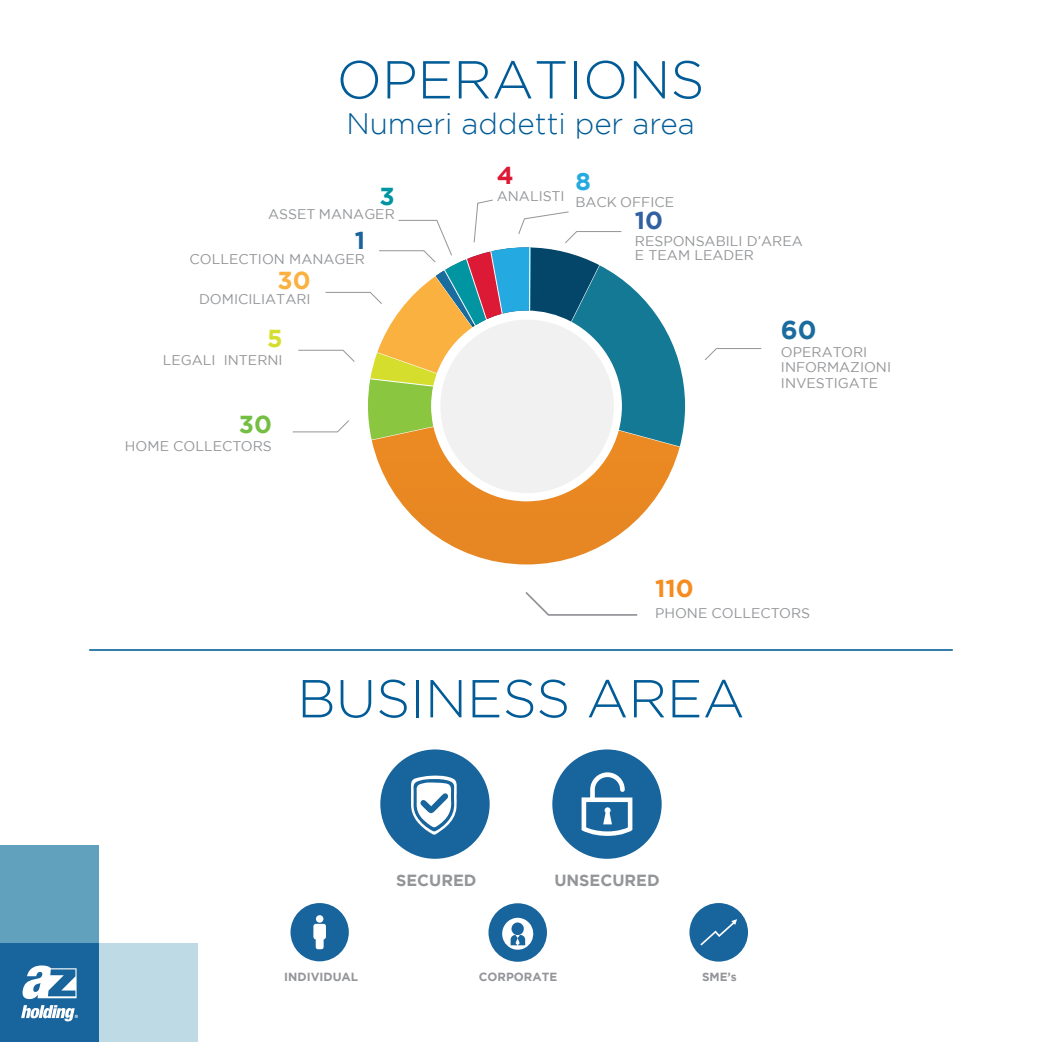
<style>
.page{position:relative;width:1042px;height:1042px;background:#fff}
.page>*{position:absolute;margin:0;border:0;box-sizing:border-box;transform-origin:0 0}
.t1{font:300 53.2px "Gotham";color:#005b97}
.t2{font:300 29.57px "Gotham";color:#005b97}
.t3{font:700 25.72px "Gotham";color:#1a6c9e}
.t4{font:700 24.5px "Gotham";color:#f68b1f}
.t5{font:700 24.5px "Gotham";color:#3261a1}
.t6{font:700 24.5px "Gotham";color:#74bf43}
.t7{font:700 24.5px "Gotham";color:#fbb140}
.t8{font:700 24.5px "Gotham";color:#24aae1}
.t9{font:700 24.5px "Gotham";color:#dc1a36}
.t10{font:700 24.5px "Gotham";color:#d6de2d}
.t11{font:700 24.5px "Gotham";color:#18649c}
.t12{font:700 24.5px "Gotham";color:#0095a1}
.t13{font:700 16.1px "Gotham";color:#939598}
.t14{font:14px/15.4px "Gotham";color:#939598}
.t15{font:700 11.72px "Gotham";color:#939598}
</style>
<div class="page">
<hr style="left:89px;top:649px;width:864px;height:2px;background:#186d9e">
<svg style="left:705px;top:348px;width:12px;height:12px"></svg>
<hr style="left:716px;top:348px;width:45px;height:1px;background:#939598">
<svg style="left:336px;top:420px;width:13px;height:13px"></svg>
<hr style="left:293px;top:431px;width:45px;height:1px;background:#939598">
<svg style="left:342px;top:349px;width:13px;height:13px"></svg>
<hr style="left:298px;top:350px;width:45px;height:1px;background:#939598">
<hr style="left:325px;top:292px;width:45px;height:1px;background:#939598">
<svg style="left:525px;top:592px;width:24px;height:24px"></svg>
<hr style="left:548px;top:614px;width:89px;height:2px;background:#939598">
<svg style="left:368px;top:199px;width:317px;height:365px"></svg>
<div style="left:552px;top:749px;width:109px;height:110px;background:#18649c;border-radius:50%"></div>
<svg style="left:581px;top:772px;width:51px;height:64px"></svg>
<div style="left:380px;top:749px;width:110px;height:110px;background:#18649c;border-radius:50%"></div>
<svg style="left:411px;top:775px;width:46px;height:60px"></svg>
<div style="left:290px;top:903px;width:59px;height:58px;background:#18649c;border-radius:50%"></div>
<svg style="left:313px;top:924px;width:13px;height:25px"></svg>
<div style="left:316px;top:915px;width:7px;height:7px;background:#fff;border-radius:50%"></div>
<div style="left:488px;top:903px;width:59px;height:59px;background:#18649c;border-radius:50%"></div>
<svg style="left:502px;top:918px;width:32px;height:32px"></svg>
<div style="left:689px;top:903px;width:59px;height:58px;background:#18649c;border-radius:50%"></div>
<svg style="left:700px;top:919px;width:37px;height:26px"></svg>
<div style="left:99px;top:943px;width:98px;height:99px;background:#bedae5"></div>
<div style="left:0;top:845px;width:99px;height:98px;background:#61a1bd"></div>
<div style="left:0;top:943px;width:99px;height:99px;background:#18649c"></div>
<svg style="left:22px;top:965px;width:55px;height:34px"></svg>
<svg style="left:21px;top:1005px;width:57px;height:16px"></svg>
<h1 class="t1" style="left:337px;top:46px;width:369px">OPERATIONS</h1>
<h2 class="t2" style="left:346px;top:105px;width:350px">Numeri addetti per area</h2>
<h3 class="t12" style="left:380px;top:180px;width:17px">3</h3>
<p class="t14" style="left:268px;top:206px;width:128px">ASSET MANAGER</p>
<h3 class="t11" style="left:355px;top:224px;width:12px">1</h3>
<p class="t14" style="left:190px;top:251px;width:177px">COLLECTION MANAGER</p>
<h3 class="t7" style="left:277px;top:264px;width:35px">30</h3>
<p class="t14" style="left:199px;top:291px;width:113px">DOMICILIATARI</p>
<h3 class="t10" style="left:267px;top:322px;width:17px">5</h3>
<p class="t14" style="left:163px;top:352px;width:121px">LEGALI INTERNI</p>
<h3 class="t6" style="left:239px;top:408px;width:35px">30</h3>
<p class="t14" style="left:125px;top:438px;width:148px">HOME COLLECTORS</p>
<h3 class="t9" style="left:497px;top:159px;width:18px">4</h3>
<p class="t14" style="left:497px;top:188px;width:69px">ANALISTI</p>
<h3 class="t8" style="left:575px;top:165px;width:17px">8</h3>
<p class="t14" style="left:575px;top:194px;width:100px">BACK OFFICE</p>
<h3 class="t5" style="left:635px;top:204px;width:30px">10</h3>
<p class="t14" style="left:635px;top:234px;width:169px;line-height:13.8px">RESPONSABILI D’AREA<br>E TEAM LEADER</p>
<h3 class="t3" style="left:781px;top:312px;width:37px">60</h3>
<p class="t14" style="left:781px;top:344px;width:112px">OPERATORI<br>INFORMAZIONI<br>INVESTIGATE</p>
<h3 class="t4" style="left:655px;top:571px;width:40px">110</h3>
<p class="t14" style="left:655px;top:605px;width:157px">PHONE COLLECTORS</p>
<h1 class="t1" style="left:297px;top:665px;width:449px">BUSINESS AREA</h1>
<p class="t13" style="left:396px;top:870px;width:82px">SECURED</p>
<p class="t13" style="left:554px;top:870px;width:107px">UNSECURED</p>
<p class="t15" style="left:284px;top:969px;width:75px">INDIVIDUAL</p>
<p class="t15" style="left:479px;top:969px;width:80px">CORPORATE</p>
<p class="t15" style="left:702px;top:969px;width:36px">SME’s</p>
</div>
